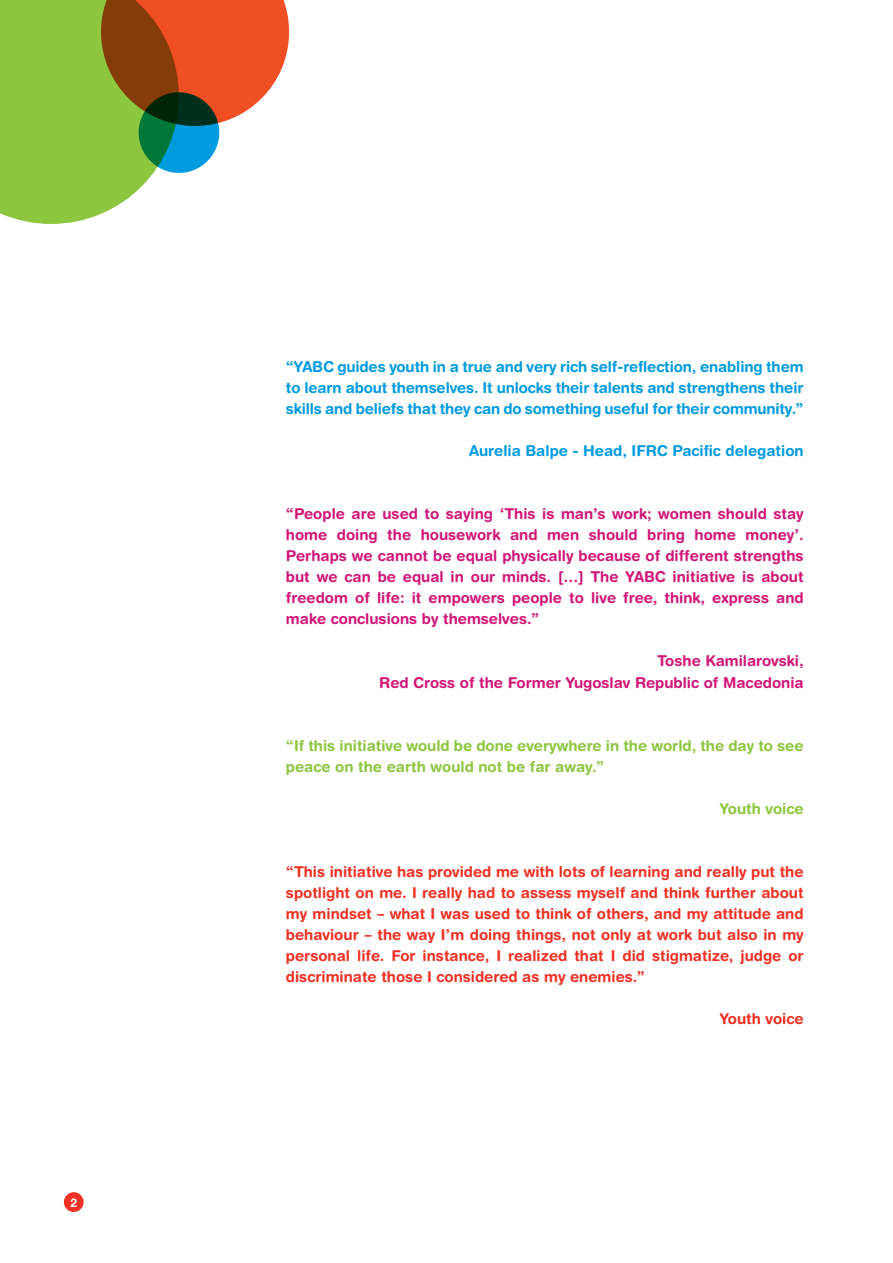
<style>
.page{position:relative;width:893px;height:1263px;background:#fff}
.page>*{position:absolute;margin:0;border:0;box-sizing:border-box;transform-origin:0 0}
.t1{font:700 15px/21px "Helvetica Rounded LT Std";color:#d01778;text-align:justify}
.t2{font:700 15px/21px "Helvetica Rounded LT Std";color:#ee3124;text-align:justify}
.t3{font:700 15px/21px "Helvetica Rounded LT Std";letter-spacing:-.01em;color:#009bdf;text-align:justify}
.t4{font:700 15px/21px "Helvetica Rounded LT Std";color:#8dc63f}
.t5{font:700 12px "Helvetica Neue";color:#fff}
</style>
<div class="page">
<svg style="left:0;top:0;width:290px;height:224px"></svg>
<svg style="left:139px;top:92px;width:80px;height:81px;background:#016c70"></svg>
<div style="left:64px;top:1192px;width:20px;height:20px;background:#ee3124;border-radius:50%"></div>
<p class="t5" style="left:70px;top:1195px;width:8px">2</p>
<p class="t3" style="left:286px;top:356px;width:519px">“YABC guides youth in a true and very rich self-reflection, enabling them to learn about themselves. It unlocks their talents and strengthens their skills and beliefs that they can do something useful for their community.”</p>
<p class="t3" style="left:469px;top:440px;width:336px">Aurelia Balpe - Head, IFRC Pacific delegation</p>
<p class="t1" style="left:286px;top:503px;width:519px">“People are used to saying ‘This is man’s work; women should stay home doing the housework and men should bring home money’.<br>Perhaps we cannot be equal physically because of different strengths but we can be equal in our minds. […] The YABC initiative is about freedom of life: it empowers people to live free, think, express and make conclusions by themselves.”</p>
<p class="t1" style="left:379px;top:650px;width:426px;text-align:right">Toshe Kamilarovski,<br>Red Cross of the Former Yugoslav Republic of Macedonia</p>
<p class="t4" style="left:286px;top:734px;width:519px">“If this initiative would be done everywhere in the world, the day to see peace on the earth would not be far away.”</p>
<p class="t4" style="left:720px;top:797px;width:85px">Youth voice</p>
<p class="t2" style="left:286px;top:860px;width:519px">“This initiative has provided me with lots of learning and really put the spotlight on me. I really had to assess myself and think further about my mindset – what I was used to think of others, and my attitude and behaviour – the way I’m doing things, not only at work but also in my personal life. For instance, I realized that I did stigmatize, judge or discriminate those I considered as my enemies.”</p>
<p class="t2" style="left:720px;top:1007px;width:85px">Youth voice</p>
</div>
